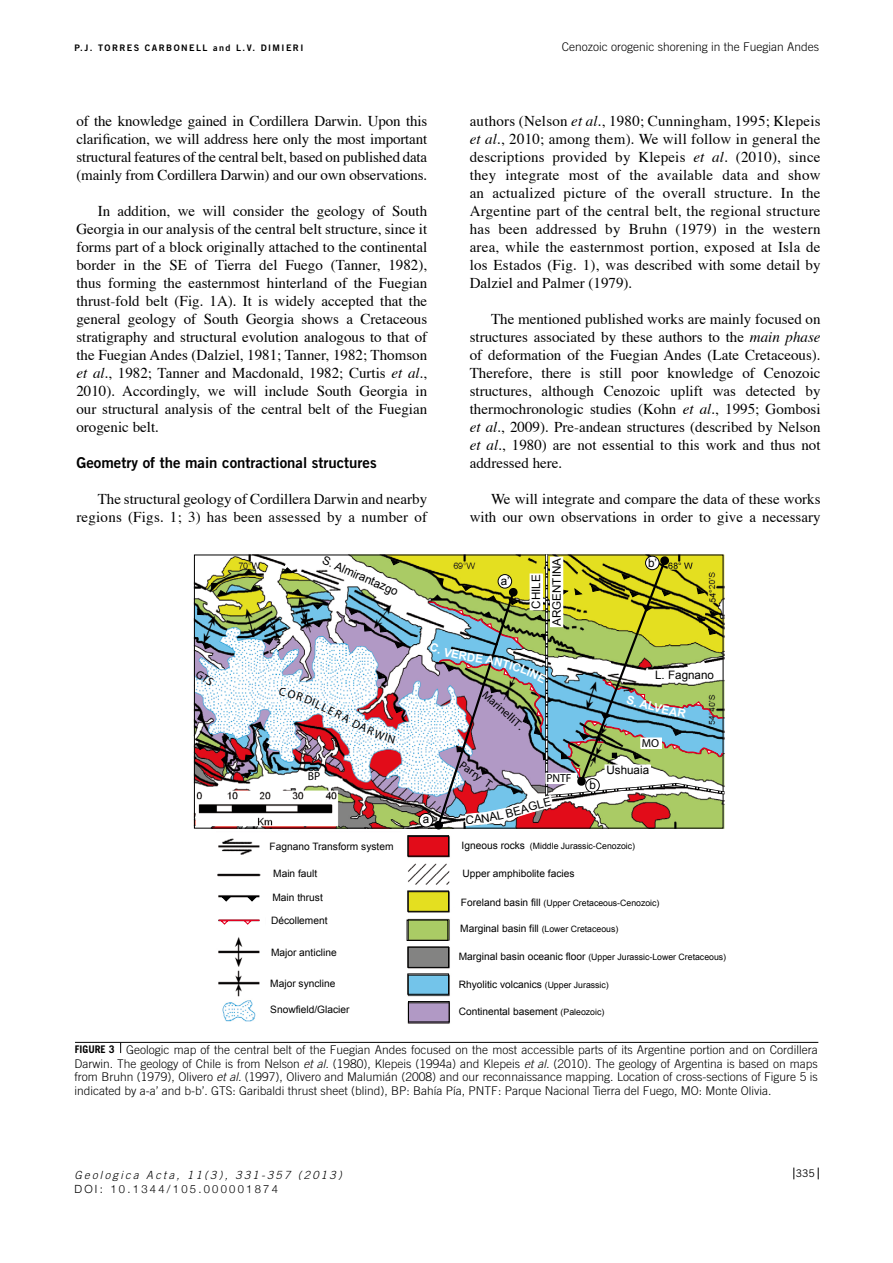
<style>
.page{position:relative;width:893px;height:1263px;background:#fff}
.page>*{position:absolute;margin:0;border:0;box-sizing:border-box;transform-origin:0 0}
.t1{font:15px/18px "Times";color:#000;text-align:justify}
.t2{font:15px "Trade Gothic Bold Two";color:#000}
.t3{font:300 12px/13.5px "Trade Gothic";color:#000;text-align:justify}
.t4{font:11.7px "Arial";color:#000}
.t5{font:italic 11.7px "Arial";color:#000}
.t6{font:700 11.7px "Arial";color:#000}
.t7{font:italic 300 11.25px "Trade Gothic";letter-spacing:.2em;color:#000}
.t8{font:300 11.25px "Helvetica Neue";letter-spacing:.2em;color:#000}
.t9{font:700 10.5px "Trade Gothic";color:#000}
.t10{font:10.5px "Trade Gothic";color:#000}
.t11{font:10.2px "Arial";color:#000}
.t12{font:9px "Trade Gothic Bold Two";letter-spacing:.16em;color:#000}
.t13{font:8.7px "Arial";color:#000}
.s1{font-style:italic}
.s2{font-size:10.2px}
.s3{font-size:8.7px}
</style>
<div class="page">
<svg style="left:793px;top:1167px;width:1px;height:12px"></svg>
<svg style="left:818px;top:1167px;width:1px;height:12px"></svg>
<img style="left:193px;top:554px;width:236px;height:275px">
<img style="left:218px;top:922px;width:232px;height:102px">
<svg style="left:217px;top:601px;width:233px;height:321px"></svg>
<svg style="left:390px;top:559px;width:11px;height:7px"></svg>
<svg style="left:377px;top:672px;width:9px;height:7px"></svg>
<svg style="left:394px;top:642px;width:11px;height:7px"></svg>
<svg style="left:363px;top:624px;width:9px;height:8px"></svg>
<svg style="left:379px;top:625px;width:9px;height:8px"></svg>
<svg style="left:348px;top:608px;width:11px;height:7px"></svg>
<svg style="left:313px;top:604px;width:10px;height:6px"></svg>
<svg style="left:313px;top:621px;width:11px;height:7px"></svg>
<svg style="left:291px;top:589px;width:11px;height:6px"></svg>
<svg style="left:282px;top:567px;width:10px;height:6px"></svg>
<svg style="left:243px;top:569px;width:11px;height:6px"></svg>
<svg style="left:211px;top:582px;width:16px;height:15px"></svg>
<svg style="left:249px;top:585px;width:11px;height:7px"></svg>
<svg style="left:197px;top:608px;width:8px;height:7px"></svg>
<svg style="left:202px;top:642px;width:10px;height:8px"></svg>
<svg style="left:264px;top:638px;width:10px;height:7px"></svg>
<svg style="left:258px;top:623px;width:9px;height:8px"></svg>
<svg style="left:277px;top:764px;width:9px;height:7px"></svg>
<svg style="left:263px;top:740px;width:7px;height:10px"></svg>
<svg style="left:253px;top:721px;width:10px;height:7px"></svg>
<svg style="left:244px;top:754px;width:9px;height:8px"></svg>
<svg style="left:242px;top:772px;width:10px;height:7px"></svg>
<svg style="left:221px;top:755px;width:6px;height:11px"></svg>
<svg style="left:197px;top:713px;width:7px;height:10px"></svg>
<svg style="left:223px;top:732px;width:6px;height:11px"></svg>
<svg style="left:196px;top:744px;width:11px;height:6px"></svg>
<svg style="left:221px;top:896px;width:11px;height:6px"></svg>
<svg style="left:247px;top:896px;width:11px;height:6px"></svg>
<div style="left:419px;top:813px;width:14px;height:14px;background:#fff;border-radius:50%"></div>
<div style="left:419px;top:813px;width:14px;height:14px;border:1px solid #000;border-radius:50%"></div>
<svg style="left:220px;top:919px;width:10px;height:6px"></svg>
<svg style="left:243px;top:919px;width:10px;height:6px"></svg>
<div style="left:408px;top:835px;width:41px;height:21px;border:1px solid #000"></div>
<div style="left:408px;top:891px;width:41px;height:20px;border:1px solid #000"></div>
<div style="left:407px;top:920px;width:41px;height:21px;border:1px solid #000"></div>
<div style="left:408px;top:947px;width:41px;height:20px;border:1px solid #000"></div>
<div style="left:408px;top:974px;width:41px;height:20px;border:1px solid #000"></div>
<div style="left:408px;top:1001px;width:41px;height:21px;border:1px solid #000"></div>
<div style="left:267px;top:841px;width:135px;height:179px;background:#fff"></div>
<hr style="left:75px;top:1042px;width:743px;height:1px;background:#000">
<svg style="left:279px;top:688px;width:125px;height:55px"></svg>
<svg style="left:429px;top:554px;width:296px;height:276px"></svg>
<svg style="left:195px;top:669px;width:19px;height:17px"></svg>
<p class="t12" style="left:74px;top:43px;width:231px">P.J. TORRES CARBON ELL and L.V. DIMIERI</p>
<p class="t3" style="left:562px;top:40px;width:259px">Cenozoic orogenic shorening in the Fuegian Andes</p>
<p class="t1" style="left:76px;top:111px;width:352px">of the knowledge gained in Cordillera Darwin. Upon this clarification, we will address here only the most important structural features of the central belt, based on published data (mainly from Cordillera Darwin) and our own observations.</p>
<p class="t1" style="left:76px;top:201px;width:352px;text-indent:21px">In addition, we will consider the geology of South Georgia in our analysis of the central belt structure, since it forms part of a block originally attached to the continental border in the SE of Tierra del Fuego (Tanner, 1982), thus forming the easternmost hinterland of the Fuegian thrust-fold belt (Fig. 1A). It is widely accepted that the general geology of South Georgia shows a Cretaceous stratigraphy and structural evolution analogous to that of the Fuegian Andes (Dalziel, 1981; Tanner, 1982; Thomson <span class="s1">et al</span>., 1982; Tanner and Macdonald, 1982; Curtis <span class="s1">et al</span>., 2010). Accordingly, we will include South Georgia in our structural analysis of the central belt of the Fuegian orogenic belt.</p>
<p class="t2" style="left:76px;top:453px;width:302px">Geometry of the main contractional structures</p>
<p class="t1" style="left:76px;top:489px;width:352px;text-align:right">The structural geology of Cordillera Darwin and nearby regions (Figs. 1; 3) has been assessed by a number of</p>
<p class="t1" style="left:470px;top:111px;width:352px">authors (Nelson <span class="s1">et al</span>., 1980; Cunningham, 1995; Klepeis <span class="s1">et al</span>., 2010; among them). We will follow in general the descriptions provided by Klepeis <span class="s1">et al</span>. (2010), since they integrate most of the available data and show an actualized picture of the overall structure. In the Argentine part of the central belt, the regional structure has been addressed by Bruhn (1979) in the western area, while the easternmost portion, exposed at Isla de los Estados (Fig. 1), was described with some detail by Dalziel and Palmer (1979).</p>
<p class="t1" style="left:470px;top:309px;width:352px;text-indent:21px">The mentioned published works are mainly focused on structures associated by these authors to the <span class="s1">main phase </span>of deformation of the Fuegian Andes (Late Cretaceous).<br>Therefore, there is still poor knowledge of Cenozoic structures, although Cenozoic uplift was detected by thermochronologic studies (Kohn <span class="s1">et al</span>., 1995; Gombosi <span class="s1">et al</span>., 2009). Pre-andean structures (described by Nelson <span class="s1">et al</span>., 1980) are not essential to this work and thus not addressed here.</p>
<p class="t1" style="left:470px;top:489px;width:352px;text-align:right">We will integrate and compare the data of these works with our own observations in order to give a necessary</p>
<p class="t4" style="left:326px;top:552px;width:83px;rotate:24deg">S. Almirantazgo</p>
<p class="t4" style="left:501px;top:574px;width:11px">a’</p>
<p class="t4" style="left:528px;top:609px;width:36px;rotate:-90deg">CHILE</p>
<p class="t4" style="left:549px;top:626px;width:69px;rotate:-90deg">ARGENTINA</p>
<p class="t4" style="left:648px;top:555px;width:11px">b’</p>
<p class="t4" style="left:655px;top:668px;width:60px">L. Fagnano</p>
<p class="t5" style="left:489px;top:687px;width:53px;rotate:42deg">MarinelliT .</p>
<p class="t6" style="left:642px;top:736px;width:19px">MO</p>
<p class="t6" style="left:308px;top:769px;width:14px">BP</p>
<p class="t5" style="left:465px;top:757px;width:40px;rotate:36deg">Parry T.</p>
<p class="t6" style="left:546px;top:771px;width:27px">PNTF</p>
<p class="t4" style="left:589px;top:778px;width:8px">b</p>
<p class="t4" style="left:606px;top:762px;width:44px">Ushuaia</p>
<p class="t4" style="left:423px;top:811px;width:8px">a</p>
<p class="t4" style="left:511px;top:804px;width:33px;rotate:-15deg">EAGL</p>
<p class="t13" style="left:462px;top:841px;width:175px"><span class="s2">Igneous rocks</span> (Middle Jurassic-Cenozoic)</p>
<p class="t11" style="left:462px;top:867px;width:114px">Upper amphibolite facies</p>
<p class="t13" style="left:461px;top:897px;width:200px"><span class="s2">Foreland basin fill</span> (Upper Cretaceous-Cenozoic)</p>
<p class="t11" style="left:460px;top:922px;width:160px">Marginal basin fill <span class="s3">(Lower Cretaceous)</span></p>
<p class="t13" style="left:459px;top:951px;width:269px"><span class="s2">Marginal basin oceanic floor</span> (Upper Jurassic-Lower Cretaceous)</p>
<p class="t11" style="left:459px;top:977px;width:152px">Rhyolitic volcanics <span class="s3">(Upper Jurassic)</span></p>
<p class="t11" style="left:459px;top:1005px;width:147px">Continental basement <span class="s3">(Paleozoic)</span></p>
<p class="t3" style="left:75px;top:1043px;width:745px;text-indent:52px">Geologic map of the central belt of the Fuegian Andes focused on the most accessible parts of its Argentine portion and on Cordillera Darwin. The geology of Chile is from Nelson <span class="s1">et al.</span> (1980), Klepeis (1994a) and Klepeis <span class="s1">et al.</span> (2010). The geology of Argentina is based on maps from Bruhn (1979), Olivero <span class="s1">et al.</span> (1997), Olivero and Malumián (2008) and our reconnaissance mapping. Location of cross-sections of Figure 5 is indicated by a-a’ and b-b’. GTS: Garibaldi thrust sheet (blind), BP: Bahía Pía, PNTF: Parque Nacional Tierra del Fuego, MO: Monte Olivia.</p>
<p class="t11" style="left:270px;top:840px;width:125px">Fagnano Transform system</p>
<p class="t11" style="left:273px;top:867px;width:46px">Main fault</p>
<p class="t11" style="left:272px;top:891px;width:52px">Main thrust</p>
<p class="t11" style="left:271px;top:913px;width:58px">Décollement</p>
<p class="t11" style="left:271px;top:945px;width:67px">Major anticline</p>
<p class="t11" style="left:270px;top:977px;width:67px">Major syncline</p>
<p class="t11" style="left:270px;top:1003px;width:81px">Snowfield/Glacier</p>
<p class="t9" style="left:75px;top:1043px;width:41px">FIGURE 3</p>
<p class="t7" style="left:74px;top:1168px;width:269px">Geologica Acta, 11(3), 331-357 (2013)</p>
<p class="t8" style="left:74px;top:1181px;width:205px">DOI: 10.1344/105.000001874</p>
<p class="t10" style="left:796px;top:1167px;width:21px">335</p>
</div>
